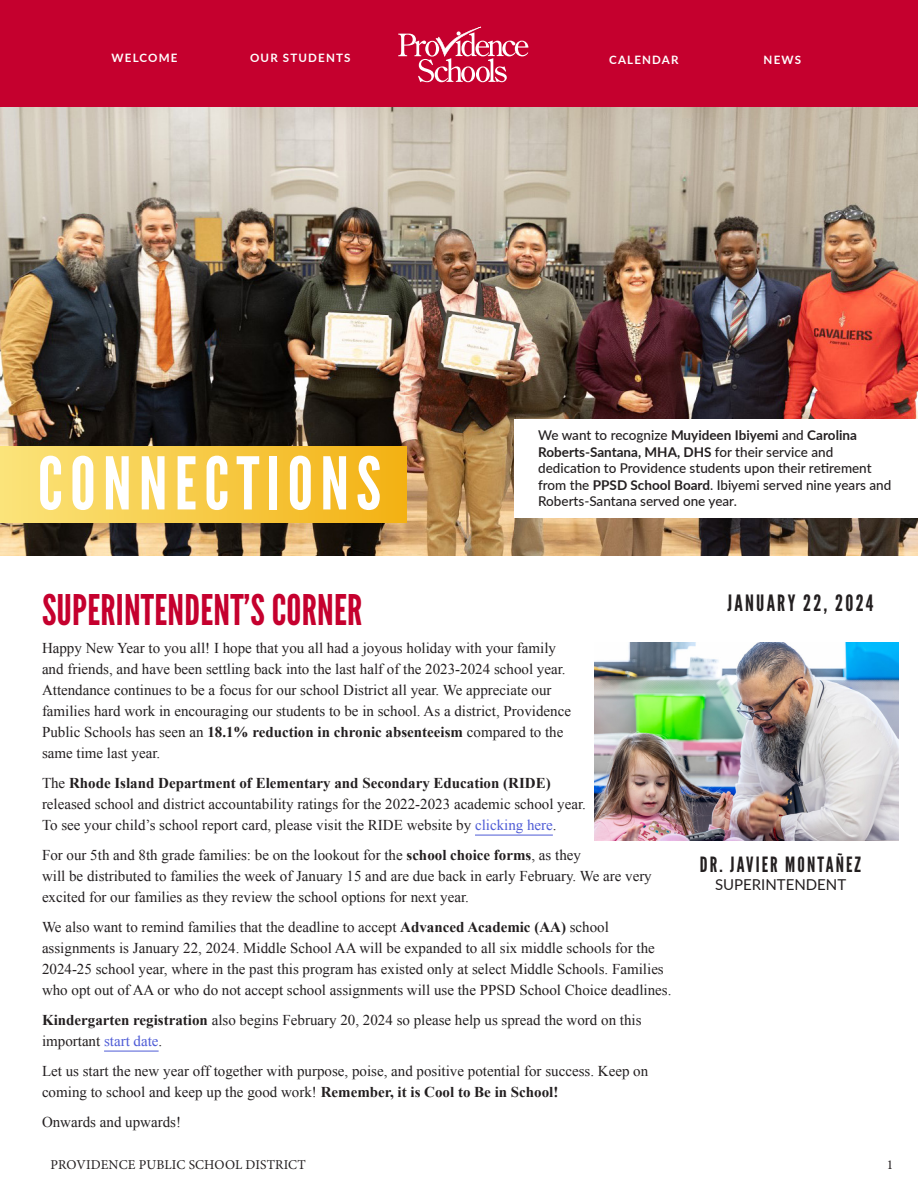
<style>
.page{position:relative;width:918px;height:1188px;background:#fff}
.page>*{position:absolute;margin:0;border:0;box-sizing:border-box;transform-origin:0 0}
.League_Gothic_55pt_Yellow__Centered{font:72.45px "League Gothic";letter-spacing:.1em;color:#fff}
.League_Gothic_32pt_Black__Align_to_Left{font:42.15px "League Gothic";letter-spacing:.005em;color:#c5002e}
.League_Gothic_32pt_Black__Align_to_Left-2{font:22.5px "League Gothic";letter-spacing:.1em;color:#231f20}
.League_Gothic_32pt_Black__Align_to_Left-3{font:21px "League Gothic";letter-spacing:.1em;color:#231f20}
.TEXT_Paragraph_Style_1{font:15px/21px "Times New Roman";color:#231f20}
.t1{font:15px "Lato";color:#231f20}
.Lato_Light_8pt_Black__Align_to_Left{font:500 13.5px/16.5px "Lato";color:#231f20}
.t2{font:13.5px "Minion Pro";letter-spacing:.01em;color:#231f20}
.Lato_Bold_8pt_White__Centered{font:700 11.55px "Lato";letter-spacing:.1em;color:#fff}
.s1{font-weight:700}
.s2{color:#4f5cd6}
</style>
<div class="page">
<img style="left:0;top:107px;width:918px;height:448px">
<div style="left:515px;top:419px;width:403px;height:99px;background:#fff"></div>
<hr style="left:475px;top:835px;width:78px;height:1px;background:#4f5cd6">
<hr style="left:104px;top:1051px;width:55px;height:1px;background:#4f5cd6">
<img style="left:594px;top:642px;width:304px;height:199px">
<div style="left:0;top:446px;width:407px;height:76px;background:linear-gradient(to right,#fbe47b,#f3b112)"></div>
<div style="left:0;top:0;width:918px;height:107px;background:#c5002e"></div>
<svg style="left:398px;top:27px;width:130px;height:55px"></svg>
<p class="Lato_Bold_8pt_White__Centered" style="left:112px;top:50px;width:67px">WELCOME</p>
<p class="Lato_Bold_8pt_White__Centered" style="left:250px;top:50px;width:102px">OUR STUDENTS</p>
<p class="Lato_Bold_8pt_White__Centered" style="left:609px;top:52px;width:71px">CALENDAR</p>
<p class="Lato_Bold_8pt_White__Centered" style="left:764px;top:52px;width:39px">NEWS</p>
<p class="League_Gothic_55pt_Yellow__Centered" style="left:38px;top:440px;width:345px">CONNECTIONS</p>
<p class="League_Gothic_32pt_Black__Align_to_Left" style="left:42px;top:584px;width:322px">SUPERINTENDENT’S CORNER</p>
<p class="Lato_Light_8pt_Black__Align_to_Left" style="left:538px;top:426px;width:355px">We want to recognize <span class="s1">Muyideen Ibiyemi</span> and <span class="s1">Carolina Roberts-Santana, MHA, DHS</span> for their service and dedication to Providence students upon their retirement from the <span class="s1">PPSD School Board</span>. Ibiyemi served nine years and Roberts-Santana served one year.</p>
<p class="League_Gothic_32pt_Black__Align_to_Left-2" style="left:728px;top:589px;width:147px">JANUARY 22, 2024</p>
<p class="TEXT_Paragraph_Style_1" style="left:42px;top:637px;width:531px">Happy New Year to you all! I hope that you all had a joyous holiday with your family and friends, and have been settling back into the last half of the 2023-2024 school year.<br>Attendance continues to be a focus for our school District all year. We appreciate our families hard work in encouraging our students to be in school. As a district, Providence Public Schools has seen an <span class="s1">18.1% reduction in chronic absenteeism</span> compared to the same time last year.</p>
<p class="TEXT_Paragraph_Style_1" style="left:42px;top:772px;width:545px">The <span class="s1">Rhode Island Department of Elementary and Secondary Education (RIDE) </span>released school and district accountability ratings for the 2022-2023 academic school year.<br>To see your child’s school report card, please visit the RIDE website by <span class="s2">clicking here</span>.</p>
<p class="TEXT_Paragraph_Style_1" style="left:42px;top:844px;width:611px">For our 5th and 8th grade families: be on the lookout for the <span class="s1">school choice forms</span>, as they<br>will be distributed to families the week of January 15 and are due back in early February. We are very excited for our families as they review the school options for next year.</p>
<p class="TEXT_Paragraph_Style_1" style="left:42px;top:916px;width:631px">We also want to remind families that the deadline to accept <span class="s1">Advanced Academic (AA)</span> school assignments is January 22, 2024. Middle School AA will be expanded to all six middle schools for the 2024-25 school year, where in the past this program has existed only at select Middle Schools. Families who opt out of AA or who do not accept school assignments will use the PPSD School Choice deadlines.</p>
<p class="TEXT_Paragraph_Style_1" style="left:42px;top:1009px;width:601px"><span class="s1">Kindergarten registration</span> also begins February 20, 2024 so please help us spread the word on this important <span class="s2">start date</span>.</p>
<p class="TEXT_Paragraph_Style_1" style="left:42px;top:1060px;width:608px">Let us start the new year off together with purpose, poise, and positive potential for success. Keep on coming to school and keep up the good work! <span class="s1">Remember, it is Cool to Be in School!</span></p>
<p class="TEXT_Paragraph_Style_1" style="left:42px;top:1111px;width:141px">Onwards and upwards!</p>
<p class="League_Gothic_32pt_Black__Align_to_Left-3" style="left:700px;top:852px;width:163px">DR. JAVIER MONTAÑEZ</p>
<p class="t1" style="left:715px;top:874px;width:133px">SUPERINTENDENT</p>
<p class="t2" style="left:50px;top:1155px;width:257px">PROVIDENCE PUBLIC SCHOOL DISTRICT</p>
<p class="t2" style="left:887px;top:1155px;width:8px">1</p>
</div>
